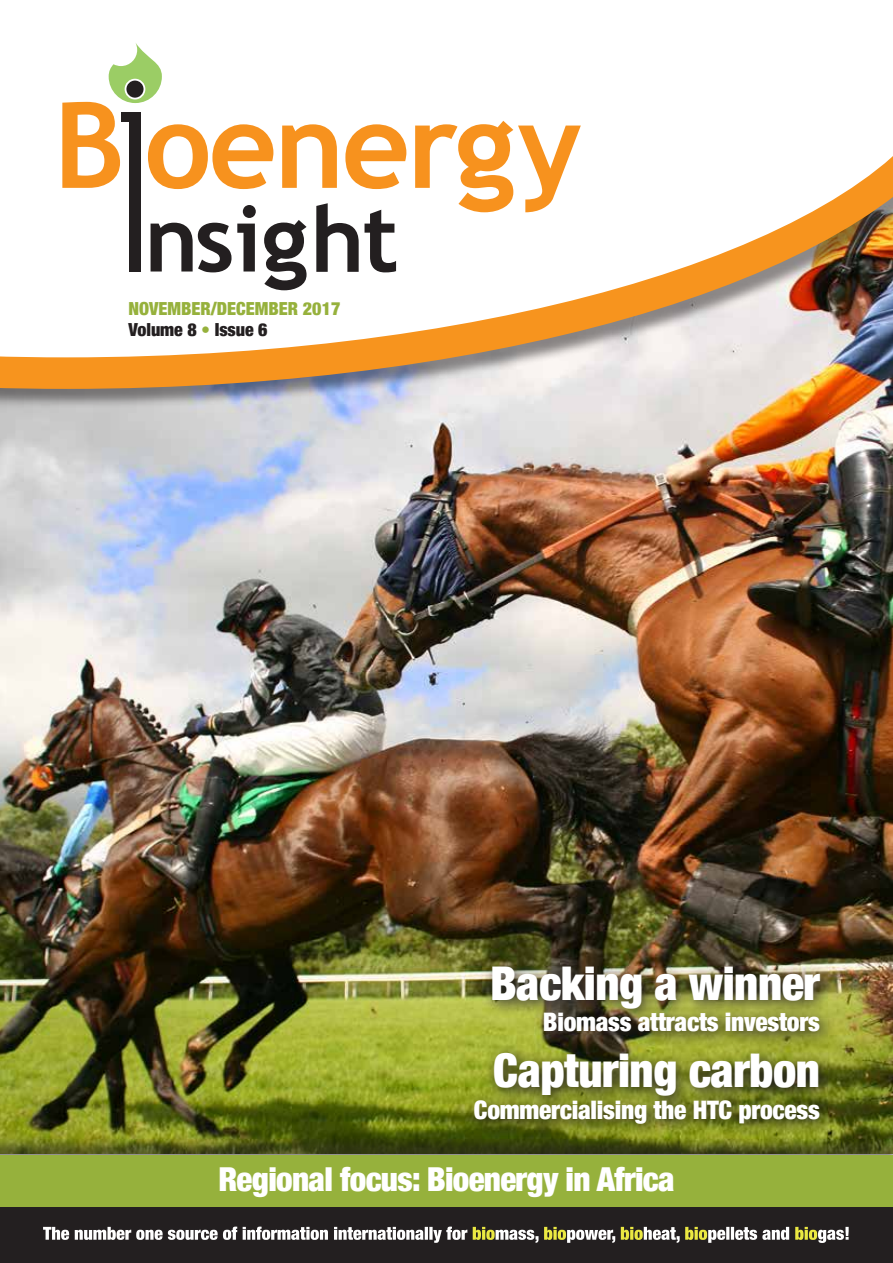
<style>
.page{position:relative;width:893px;height:1263px;background:#fff}
.page>*{position:absolute;margin:0;border:0;box-sizing:border-box;transform-origin:0 0}
.t1{font:900 condensed 46.5px "Helvetica Neue";letter-spacing:-.01em;color:#fff}
.t2{font:900 condensed 33px "Helvetica Neue";letter-spacing:-.02em;color:#fff}
.t3{font:900 condensed 25.5px "Helvetica Neue";letter-spacing:-.01em;color:#fff}
.t4{font:900 condensed 18px/21.8px "Helvetica Neue";color:#96b13c}
.s1{color:#231f20}
</style>
<div class="page">
<img style="left:0;top:408px;width:893px;height:728px">
<svg style="left:0;top:120px;width:893px;height:285px"></svg>
<div style="left:130px;top:112px;width:11px;height:159px;background:#231f20"></div>
<svg style="left:151px;top:205px;width:105px;height:67px"></svg>
<svg style="left:264px;top:220px;width:43px;height:70px"></svg>
<svg style="left:365px;top:210px;width:31px;height:62px"></svg>
<svg style="left:62px;top:43px;width:211px;height:146px"></svg>
<svg style="left:282px;top:124px;width:55px;height:64px"></svg>
<svg style="left:345px;top:124px;width:61px;height:65px"></svg>
<svg style="left:415px;top:121px;width:166px;height:91px"></svg>
<svg style="left:316px;top:203px;width:43px;height:69px"></svg>
<div style="left:0;top:1136px;width:893px;height:127px;background:#231f20;opacity:.5"></div>
<div style="left:0;top:1155px;width:893px;height:108px;background:#96b13c"></div>
<div style="left:0;top:1208px;width:893px;height:55px;background:#231f20"></div>
<svg style="left:795px;top:1227px;width:54px;height:16px"></svg>
<svg style="left:621px;top:1227px;width:168px;height:16px"></svg>
<svg style="left:544px;top:1227px;width:71px;height:16px"></svg>
<svg style="left:473px;top:1227px;width:65px;height:16px"></svg>
<svg style="left:43px;top:1226px;width:424px;height:17px"></svg>
<img style="left:463px;top:956px;width:374px;height:184px">
<p class="t4" style="left:129px;top:296px;width:213px">NOVEMBER/DECEMBER 2017<br><span class="s1">Volume 8</span> • <span class="s1">Issue 6</span></p>
<h1 class="t1" style="left:490px;top:945px;width:331px">Backing a winner</h1>
<p class="t3" style="left:543px;top:1001px;width:278px">Biomass attracts investors</p>
<h1 class="t1" style="left:493px;top:1032px;width:328px">Capturing carbon</h1>
<p class="t3" style="left:474px;top:1088px;width:348px">Commercialising the HTC process</p>
<p class="t2" style="left:218px;top:1152px;width:458px">Regional focus: Bioenergy in Africa</p>
</div>
